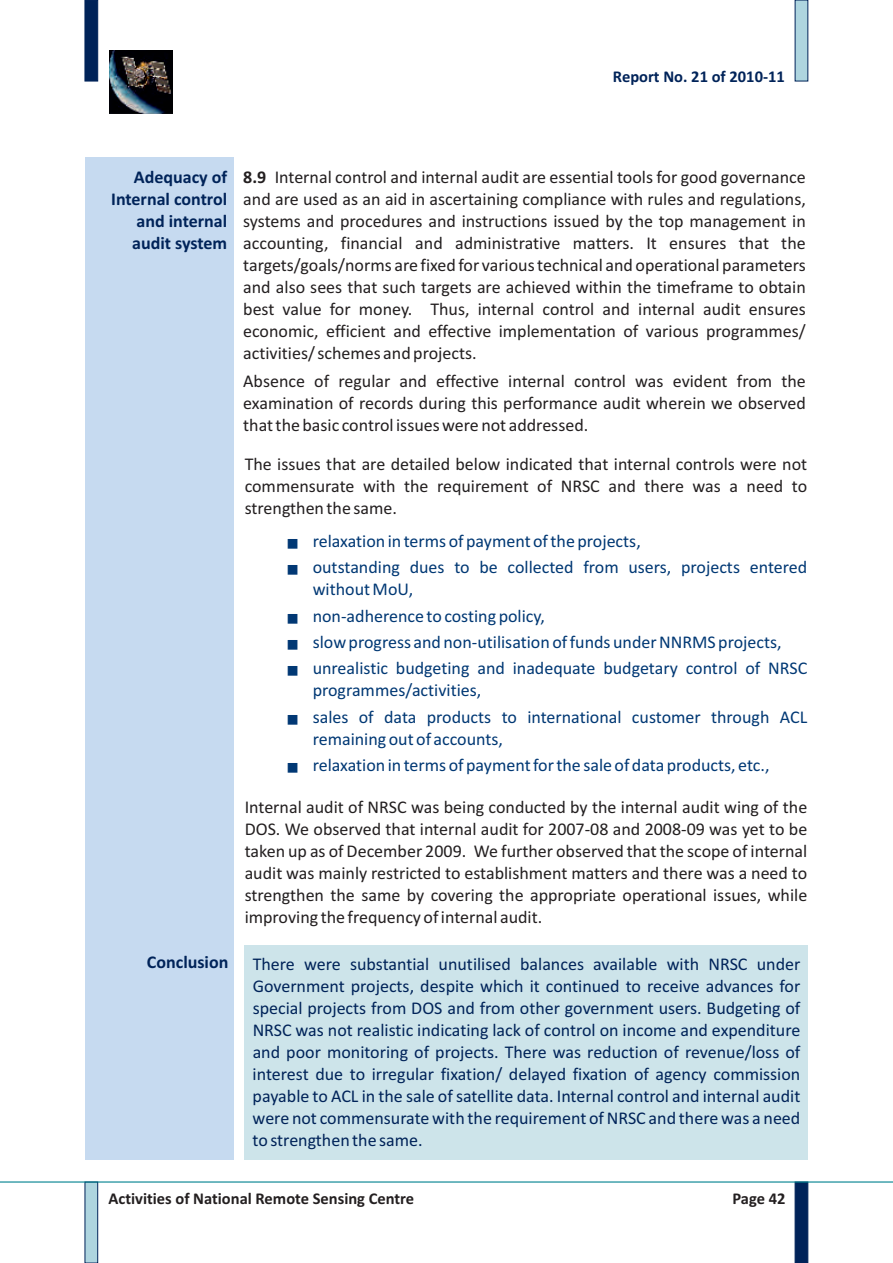
<style>
.page{position:relative;width:893px;height:1263px;background:#fff}
.page>*{position:absolute;margin:0;border:0;box-sizing:border-box;transform-origin:0 0}
.t1{font:18px/21.9px "Calibri";color:#231f20;text-align:justify}
.t2{font:18px/21.9px "Calibri";color:#002359;text-align:justify}
.t3{font:18px/21.9px "Calibri";color:#013874}
.t4{font:700 18px/21.9px "Calibri";color:#002359;text-align:right}
.t5{font:700 16.5px "Calibri";color:#231f20}
.t6{font:700 16.5px "Calibri";color:#002359}
.s1{font-weight:700}
</style>
<div class="page">
<svg style="left:794px;top:1182px;width:15px;height:81px"></svg>
<svg style="left:84px;top:1182px;width:15px;height:81px"></svg>
<hr style="left:0;top:1181px;width:893px;height:1px;background:#00828f">
<svg style="left:84px;top:0;width:15px;height:82px"></svg>
<svg style="left:794px;top:0;width:15px;height:82px"></svg>
<img style="left:109px;top:50px;width:64px;height:64px">
<div style="left:85px;top:157px;width:149px;height:1003px;background:#c6daf0"></div>
<div style="left:244px;top:945px;width:564px;height:215px;background:#cde4ea"></div>
<p class="t6" style="left:613px;top:69px;width:173px">Report No. 21 of 2010-11</p>
<p class="t4" style="left:111px;top:168px;width:117px">Adequacy of<br>Internal control and internal audit system</p>
<p class="t1" style="left:243px;top:168px;width:564px"><span class="s1">8.9</span> Internal control and internal audit are essential tools for good governance and are used as an aid in ascertaining compliance with rules and regulations, systems and procedures and instructions issued by the top management in accounting, financial and administrative matters. It ensures that the targets/goals/norms are fixed for various technical and operational parameters and also sees that such targets are achieved within the timeframe to obtain best value for money. Thus, internal control and internal audit ensures economic, efficient and effective implementation of various programmes/ activities/ schemes and projects.</p>
<p class="t1" style="left:243px;top:372px;width:564px">Absence of regular and effective internal control was evident from the examination of records during this performance audit wherein we observed that the basic control issues were not addressed.</p>
<p class="t1" style="left:245px;top:455px;width:564px">The issues that are detailed below indicated that internal controls were not commensurate with the requirement of NRSC and there was a need to strengthen the same.</p>
<p class="t3" style="left:288px;top:531px;width:355px">■ relaxation in terms of payment of the projects,</p>
<p class="t3" style="left:313px;top:558px;width:496px;text-indent:-25px">■ outstanding dues to be collected from users, projects entered without MoU,</p>
<p class="t3" style="left:288px;top:606px;width:259px">■ non-adherence to costing policy,</p>
<p class="t3" style="left:288px;top:633px;width:495px">■ slow progress and non-utilisation of funds under NNRMS projects,</p>
<p class="t3" style="left:313px;top:659px;width:496px;text-indent:-25px">■ unrealistic budgeting and inadequate budgetary control of NRSC programmes/activities,</p>
<p class="t3" style="left:313px;top:707px;width:496px;text-indent:-25px">■ sales of data products to international customer through ACL remaining out of accounts,</p>
<p class="t3" style="left:288px;top:756px;width:483px">■ relaxation in terms of payment for the sale of data products, etc.,</p>
<p class="t1" style="left:245px;top:798px;width:564px">Internal audit of NRSC was being conducted by the internal audit wing of the DOS. We observed that internal audit for 2007-08 and 2008-09 was yet to be taken up as of December 2009. We further observed that the scope of internal audit was mainly restricted to establishment matters and there was a need to strengthen the same by covering the appropriate operational issues, while improving the frequency of internal audit.</p>
<p class="t4" style="left:147px;top:953px;width:83px">Conclusion</p>
<p class="t2" style="left:253px;top:954px;width:549px">There were substantial unutilised balances available with NRSC under Government projects, despite which it continued to receive advances for special projects from DOS and from other government users. Budgeting of NRSC was not realistic indicating lack of control on income and expenditure and poor monitoring of projects. There was reduction of revenue/loss of interest due to irregular fixation/ delayed fixation of agency commission payable to ACL in the sale of satellite data. Internal control and internal audit were not commensurate with the requirement of NRSC and there was a need to strengthen the same.</p>
<p class="t5" style="left:109px;top:1192px;width:307px">Activities of National Remote Sensing Centre</p>
<p class="t5" style="left:732px;top:1192px;width:55px">Page 42</p>
</div>
